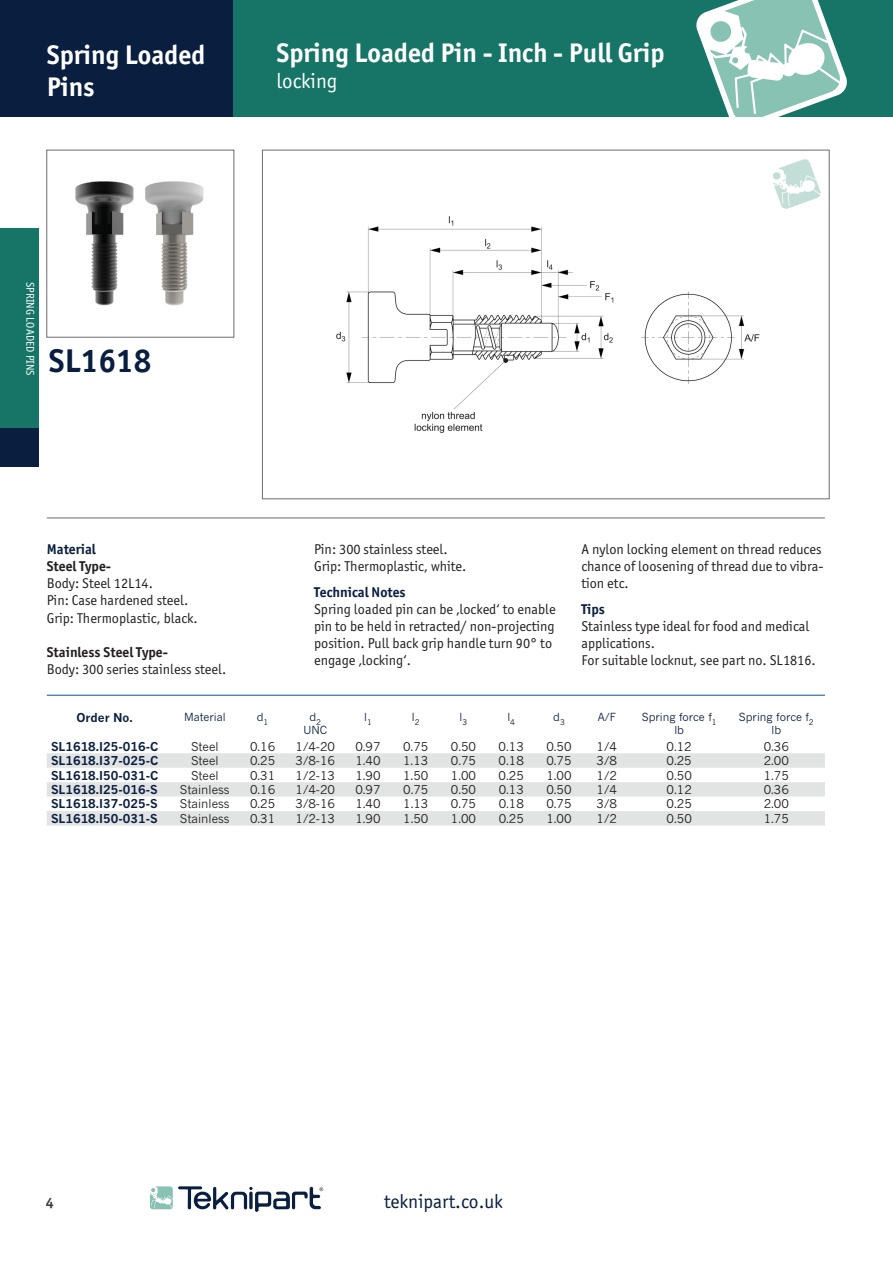
<style>
.page{position:relative;width:893px;height:1263px;background:#fff}
.page>*{position:absolute;margin:0;border:0;box-sizing:border-box;transform-origin:0 0}
.t1{font:700 33px "Officina Sans ITC Pro";color:#0a1e40}
.t2{font:700 27px/32.4px "Officina Sans ITC Pro";color:#fff}
.t3{font:21px "Officina Sans ITC Pro";color:#fff}
.t4{font:19.5px "Officina Sans ITC Pro";color:#0a1e40}
.t5{font:700 15px "Officina Sans ITC Pro";color:#3e3e3f}
.t6{font:14.25px/17.1px "Officina Sans ITC Pro";color:#231f20}
.t7{font:700 14.25px "Officina Sans ITC Pro";color:#231f20}
.t8{font:700 14.25px "Officina Sans ITC Pro";color:#0a1e40}
.t9{font:12px "News Gothic MT Pro";color:#231f20}
.t10{font:700 12px "News Gothic MT Pro";color:#0a1e40}
.t11{font:11.25px "Officina Sans ITC Pro";color:#fff}
.t12{font:11.1px/13.2px "News Gothic MT Pro";color:#0a1e40;text-align:center}
</style>
<div class="page">
<div style="left:0;top:0;width:234px;height:116px;background:#0a1e40"></div>
<div style="left:0;top:228px;width:38px;height:200px;background:#167567"></div>
<div style="left:0;top:428px;width:38px;height:38px;background:#0a1e40"></div>
<div style="left:234px;top:0;width:659px;height:116px;background:#167567"></div>
<svg style="left:696px;top:0;width:151px;height:116px"></svg>
<div style="left:47px;top:150px;width:187px;height:187px;border:1px solid #6d6c6e"></div>
<svg style="left:47px;top:753px;width:778px;height:72px;fill:#e2e4e4"></svg>
<img style="left:75px;top:181px;width:129px;height:125px">
<img style="left:336px;top:216px;width:424px;height:217px">
<img style="left:773px;top:159px;width:48px;height:50px">
<svg style="left:150px;top:1186px;width:173px;height:26px"></svg>
<hr style="left:47px;top:518px;width:778px;height:1px;background:#6d6c6e">
<hr style="left:47px;top:695px;width:778px;height:1px;background:#015194">
<h2 class="t2" style="left:47px;top:38px;width:160px">Spring Loaded<br>Pins</h2>
<h2 class="t2" style="left:276px;top:36px;width:390px">Spring Loaded Pin - Inch - Pull Grip</h2>
<h3 class="t3" style="left:276px;top:69px;width:63px">locking</h3>
<p class="t11" style="left:37px;top:282px;width:95px;rotate:90deg">SPRING LOADED PINS</p>
<h1 class="t1" style="left:49px;top:340px;width:104px">SL1618</h1>
<p class="t8" style="left:47px;top:540px;width:51px">Material</p>
<p class="t7" style="left:47px;top:557px;width:66px">Steel Type-</p>
<p class="t6" style="left:47px;top:575px;width:152px">Body: Steel 12L14.<br>Pin: Case hardened steel.<br>Grip: Thermoplastic, black.</p>
<p class="t7" style="left:47px;top:643px;width:123px">Stainless Steel Type-</p>
<p class="t6" style="left:47px;top:660px;width:181px">Body: 300 series stainless steel.</p>
<p class="t6" style="left:314px;top:541px;width:154px">Pin: 300 stainless steel.<br>Grip: Thermoplastic, white.</p>
<p class="t8" style="left:314px;top:583px;width:93px">Technical Notes</p>
<p class="t6" style="left:314px;top:600px;width:243px">Spring loaded pin can be ‚locked‘ to enable pin to be held in retracted/ non-projecting position. Pull back grip handle turn 90° to engage ‚locking‘.</p>
<p class="t6" style="left:581px;top:541px;width:242px;text-align:justify">A nylon locking element on thread reduces chance of loosening of thread due to vibra&shy;tion etc.</p>
<p class="t8" style="left:581px;top:600px;width:25px">Tips</p>
<p class="t6" style="left:581px;top:617px;width:236px">Stainless type ideal for food and medical applications.<br>For suitable locknut, see part no. SL1816.</p>
<p class="t10" style="left:77px;top:710px;width:58px">Order No.</p>
<p class="t12" style="left:184px;top:710px;width:43px">Material</p>
<p class="t12" style="left:257px;top:710px;width:13px">d<sub>1</sub></p>
<p class="t12" style="left:303px;top:710px;width:25px">d<sub>2<br></sub>UNC</p>
<p class="t12" style="left:364px;top:710px;width:9px">l<sub>1</sub></p>
<p class="t12" style="left:412px;top:710px;width:9px">l<sub>2</sub></p>
<p class="t12" style="left:460px;top:710px;width:9px">l<sub>3</sub></p>
<p class="t12" style="left:507px;top:710px;width:9px">l<sub>4</sub></p>
<p class="t12" style="left:553px;top:710px;width:13px">d<sub>3</sub></p>
<p class="t12" style="left:598px;top:710px;width:20px">A/F</p>
<p class="t12" style="left:642px;top:710px;width:76px">Spring force f<sub>1 </sub>lb</p>
<p class="t12" style="left:739px;top:710px;width:76px">Spring force f<sub>2 </sub>lb</p>
<p class="t10" style="left:51px;top:739px;width:109px">SL1618.I25-016-C</p>
<p class="t9" style="left:191px;top:739px;width:29px">Steel</p>
<p class="t9" style="left:250px;top:739px;width:27px">0.16</p>
<p class="t9" style="left:295px;top:739px;width:41px">1/4-20</p>
<p class="t9" style="left:355px;top:739px;width:27px">0.97</p>
<p class="t9" style="left:403px;top:739px;width:27px">0.75</p>
<p class="t9" style="left:451px;top:739px;width:27px">0.50</p>
<p class="t9" style="left:499px;top:739px;width:27px">0.13</p>
<p class="t9" style="left:546px;top:739px;width:27px">0.50</p>
<p class="t9" style="left:596px;top:739px;width:22px">1/4</p>
<p class="t9" style="left:667px;top:739px;width:27px">0.12</p>
<p class="t9" style="left:764px;top:739px;width:27px">0.36</p>
<p class="t10" style="left:51px;top:753px;width:109px">SL1618.I37-025-C</p>
<p class="t9" style="left:191px;top:753px;width:29px">Steel</p>
<p class="t9" style="left:250px;top:753px;width:27px">0.25</p>
<p class="t9" style="left:295px;top:753px;width:41px">3/8-16</p>
<p class="t9" style="left:355px;top:753px;width:27px">1.40</p>
<p class="t9" style="left:403px;top:753px;width:27px">1.13</p>
<p class="t9" style="left:451px;top:753px;width:27px">0.75</p>
<p class="t9" style="left:499px;top:753px;width:27px">0.18</p>
<p class="t9" style="left:546px;top:753px;width:27px">0.75</p>
<p class="t9" style="left:596px;top:753px;width:22px">3/8</p>
<p class="t9" style="left:667px;top:753px;width:27px">0.25</p>
<p class="t9" style="left:764px;top:753px;width:27px">2.00</p>
<p class="t10" style="left:51px;top:768px;width:109px">SL1618.I50-031-C</p>
<p class="t9" style="left:191px;top:768px;width:29px">Steel</p>
<p class="t9" style="left:250px;top:768px;width:27px">0.31</p>
<p class="t9" style="left:295px;top:768px;width:41px">1/2-13</p>
<p class="t9" style="left:355px;top:768px;width:27px">1.90</p>
<p class="t9" style="left:403px;top:768px;width:27px">1.50</p>
<p class="t9" style="left:451px;top:768px;width:27px">1.00</p>
<p class="t9" style="left:499px;top:768px;width:27px">0.25</p>
<p class="t9" style="left:546px;top:768px;width:27px">1.00</p>
<p class="t9" style="left:597px;top:768px;width:22px">1/2</p>
<p class="t9" style="left:667px;top:768px;width:27px">0.50</p>
<p class="t9" style="left:764px;top:768px;width:27px">1.75</p>
<p class="t10" style="left:51px;top:782px;width:108px">SL1618.I25-016-S</p>
<p class="t9" style="left:180px;top:782px;width:51px">Stainless</p>
<p class="t9" style="left:250px;top:782px;width:27px">0.16</p>
<p class="t9" style="left:295px;top:782px;width:41px">1/4-20</p>
<p class="t9" style="left:355px;top:782px;width:27px">0.97</p>
<p class="t9" style="left:403px;top:782px;width:27px">0.75</p>
<p class="t9" style="left:451px;top:782px;width:27px">0.50</p>
<p class="t9" style="left:499px;top:782px;width:27px">0.13</p>
<p class="t9" style="left:546px;top:782px;width:27px">0.50</p>
<p class="t9" style="left:597px;top:782px;width:22px">1/4</p>
<p class="t9" style="left:667px;top:782px;width:27px">0.12</p>
<p class="t9" style="left:764px;top:782px;width:27px">0.36</p>
<p class="t10" style="left:51px;top:797px;width:108px">SL1618.I37-025-S</p>
<p class="t9" style="left:180px;top:797px;width:51px">Stainless</p>
<p class="t9" style="left:250px;top:797px;width:27px">0.25</p>
<p class="t9" style="left:295px;top:797px;width:41px">3/8-16</p>
<p class="t9" style="left:355px;top:797px;width:27px">1.40</p>
<p class="t9" style="left:403px;top:797px;width:27px">1.13</p>
<p class="t9" style="left:451px;top:797px;width:27px">0.75</p>
<p class="t9" style="left:499px;top:797px;width:27px">0.18</p>
<p class="t9" style="left:546px;top:797px;width:27px">0.75</p>
<p class="t9" style="left:597px;top:797px;width:22px">3/8</p>
<p class="t9" style="left:667px;top:797px;width:27px">0.25</p>
<p class="t9" style="left:764px;top:797px;width:27px">2.00</p>
<p class="t10" style="left:51px;top:811px;width:108px">SL1618.I50-031-S</p>
<p class="t9" style="left:180px;top:811px;width:51px">Stainless</p>
<p class="t9" style="left:250px;top:811px;width:27px">0.31</p>
<p class="t9" style="left:295px;top:811px;width:41px">1/2-13</p>
<p class="t9" style="left:355px;top:811px;width:27px">1.90</p>
<p class="t9" style="left:403px;top:811px;width:27px">1.50</p>
<p class="t9" style="left:451px;top:811px;width:27px">1.00</p>
<p class="t9" style="left:499px;top:811px;width:27px">0.25</p>
<p class="t9" style="left:546px;top:811px;width:27px">1.00</p>
<p class="t9" style="left:597px;top:811px;width:22px">1/2</p>
<p class="t9" style="left:667px;top:811px;width:27px">0.50</p>
<p class="t9" style="left:764px;top:811px;width:27px">1.75</p>
<p class="t5" style="left:46px;top:1193px;width:10px">4</p>
<h3 class="t4" style="left:384px;top:1189px;width:120px">teknipart.co.uk</h3>
</div>
